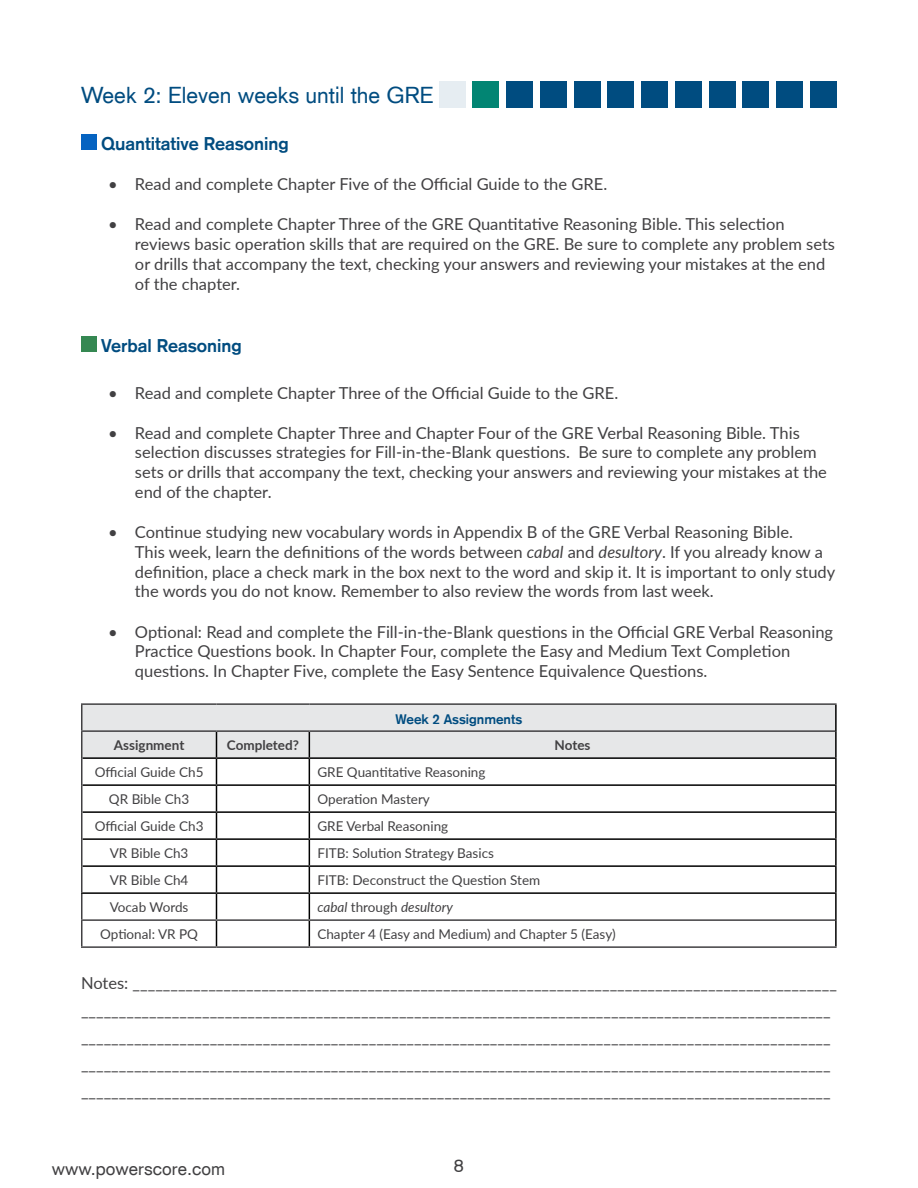
<style>
.page{position:relative;width:918px;height:1188px;background:#fff}
.page>*{position:absolute;margin:0;border:0;box-sizing:border-box;transform-origin:0 0}
.t1{font:22.5px "Akzidenz Grotesk";color:#004c80}
.t2{font:700 18px "Akzidenz Grotesk";color:#004c80}
.t3{font:18px "Akzidenz Grotesk";color:#414042}
.t4{font:16.5px/19.8px "Lato";color:#414042}
.t5{font:13.5px "Lato";color:#414042}
.t6{font:700 13.5px "Lato";color:#414042}
.t7{font:italic 13.5px "Lato";color:#414042}
.t8{font:700 13.5px "Akzidenz Grotesk";color:#004c80}
.s1{font-style:italic}
.s2{font-style:normal}
</style>
<div class="page">
<div style="left:81px;top:135px;width:15px;height:15px;background:#0563c1"></div>
<div style="left:81px;top:337px;width:15px;height:15px;background:#358852"></div>
<hr style="left:835px;top:705px;width:2px;height:26px;background:#000">
<hr style="left:835px;top:731px;width:2px;height:26px;background:#000">
<hr style="left:309px;top:757px;width:528px;height:2px;background:#000">
<hr style="left:835px;top:759px;width:2px;height:25px;background:#000">
<hr style="left:309px;top:784px;width:528px;height:2px;background:#000">
<hr style="left:835px;top:786px;width:2px;height:25px;background:#000">
<hr style="left:309px;top:811px;width:528px;height:2px;background:#000">
<hr style="left:835px;top:813px;width:2px;height:25px;background:#000">
<hr style="left:309px;top:838px;width:528px;height:2px;background:#000">
<hr style="left:835px;top:840px;width:2px;height:25px;background:#000">
<hr style="left:309px;top:865px;width:528px;height:2px;background:#000">
<hr style="left:835px;top:867px;width:2px;height:25px;background:#000">
<hr style="left:309px;top:892px;width:528px;height:2px;background:#000">
<hr style="left:835px;top:894px;width:2px;height:26px;background:#000">
<hr style="left:835px;top:920px;width:2px;height:26px;background:#000">
<hr style="left:81px;top:703px;width:135px;height:2px;background:#414042">
<hr style="left:216px;top:703px;width:93px;height:2px;background:#414042">
<hr style="left:309px;top:703px;width:528px;height:2px;background:#414042">
<hr style="left:81px;top:946px;width:135px;height:2px;background:#414042">
<hr style="left:216px;top:946px;width:93px;height:2px;background:#414042">
<hr style="left:309px;top:946px;width:528px;height:2px;background:#414042">
<svg style="left:81px;top:704px;width:755px;height:242px"></svg>
<hr style="left:81px;top:919px;width:135px;height:2px;background:#414042">
<hr style="left:216px;top:919px;width:93px;height:2px;background:#414042">
<hr style="left:309px;top:919px;width:526px;height:2px;background:#414042">
<div style="left:439px;top:81px;width:27px;height:27px;background:#e6edf2"></div>
<div style="left:574px;top:81px;width:27px;height:27px;background:#004c80"></div>
<div style="left:709px;top:81px;width:27px;height:27px;background:#004c80"></div>
<div style="left:506px;top:81px;width:27px;height:27px;background:#004c80"></div>
<div style="left:641px;top:81px;width:27px;height:27px;background:#004c80"></div>
<div style="left:776px;top:81px;width:27px;height:27px;background:#004c80"></div>
<div style="left:472px;top:81px;width:28px;height:27px;background:#028573"></div>
<div style="left:608px;top:81px;width:26px;height:27px;background:#004c80"></div>
<div style="left:742px;top:81px;width:28px;height:27px;background:#004c80"></div>
<div style="left:540px;top:81px;width:27px;height:27px;background:#004c80"></div>
<div style="left:675px;top:81px;width:27px;height:27px;background:#004c80"></div>
<div style="left:810px;top:81px;width:27px;height:27px;background:#004c80"></div>
<h1 class="t1" style="left:81px;top:80px;width:354px">Week 2: Eleven weeks until the GRE</h1>
<p class="t2" style="left:101px;top:133px;width:189px">Quantitative Reasoning</p>
<p class="t4" style="left:108px;top:173px;width:501px">• Read and complete Chapter Five of the Official Guide to the GRE.</p>
<p class="t4" style="left:135px;top:214px;width:702px;text-indent:-27px">• Read and complete Chapter Three of the GRE Quantitative Reasoning Bible. This selection reviews basic operation skills that are required on the GRE. Be sure to complete any problem sets or drills that accompany the text, checking your answers and reviewing your mistakes at the end of the chapter.</p>
<p class="t2" style="left:101px;top:334px;width:142px">Verbal Reasoning</p>
<p class="t4" style="left:108px;top:382px;width:512px">• Read and complete Chapter Three of the Official Guide to the GRE.</p>
<p class="t4" style="left:135px;top:422px;width:694px;text-indent:-27px">• Read and complete Chapter Three and Chapter Four of the GRE Verbal Reasoning Bible. This selection discusses strategies for Fill-in-the-Blank questions. Be sure to complete any problem sets or drills that accompany the text, checking your answers and reviewing your mistakes at the end of the chapter.</p>
<p class="t4" style="left:135px;top:521px;width:702px;text-indent:-27px">• Continue studying new vocabulary words in Appendix B of the GRE Verbal Reasoning Bible.<br>This week, learn the definitions of the words between <span class="s1">cabal</span> and <span class="s1">desultory</span>. If you already know a definition, place a check mark in the box next to the word and skip it. It is important to only study the words you do not know. Remember to also review the words from last week.</p>
<p class="t4" style="left:135px;top:621px;width:700px;text-indent:-27px">• Optional: Read and complete the Fill-in-the-Blank questions in the Official GRE Verbal Reasoning<br>Practice Questions book. In Chapter Four, complete the Easy and Medium Text Completion questions. In Chapter Five, complete the Easy Sentence Equivalence Questions.</p>
<p class="t8" style="left:396px;top:711px;width:128px">Week 2 Assignments</p>
<p class="t6" style="left:114px;top:735px;width:72px">Assignment</p>
<p class="t6" style="left:227px;top:735px;width:74px">Completed?</p>
<p class="t6" style="left:555px;top:735px;width:37px">Notes</p>
<p class="t5" style="left:95px;top:763px;width:110px">Official Guide Ch5</p>
<p class="t5" style="left:317px;top:763px;width:170px">GRE Quantitative Reasoning</p>
<p class="t5" style="left:109px;top:790px;width:82px">QR Bible Ch3</p>
<p class="t5" style="left:317px;top:790px;width:114px">Operation Mastery</p>
<p class="t5" style="left:95px;top:817px;width:110px">Official Guide Ch3</p>
<p class="t5" style="left:317px;top:817px;width:132px">GRE Verbal Reasoning</p>
<p class="t5" style="left:110px;top:844px;width:80px">VR Bible Ch3</p>
<p class="t5" style="left:317px;top:844px;width:178px">FITB: Solution Strategy Basics</p>
<p class="t5" style="left:110px;top:871px;width:80px">VR Bible Ch4</p>
<p class="t5" style="left:317px;top:871px;width:224px">FITB: Deconstruct the Question Stem</p>
<p class="t5" style="left:110px;top:898px;width:80px">Vocab Words</p>
<p class="t7" style="left:317px;top:898px;width:137px">cabal <span class="s2">through</span> desultory</p>
<p class="t5" style="left:100px;top:925px;width:99px">Optional: VR PQ</p>
<p class="t5" style="left:317px;top:925px;width:300px">Chapter 4 (Easy and Medium) and Chapter 5 (Easy)</p>
<p class="t4" style="left:81px;top:969px;width:757px;line-height:27px">Notes: _____________________________________________________________________________________________ ___________________________________________________________________________________________________ ___________________________________________________________________________________________________ ___________________________________________________________________________________________________ ___________________________________________________________________________________________________</p>
<p class="t3" style="left:52px;top:1157px;width:175px">www.powerscore.com</p>
<p class="t3" style="left:454px;top:1154px;width:12px">8</p>
</div>
